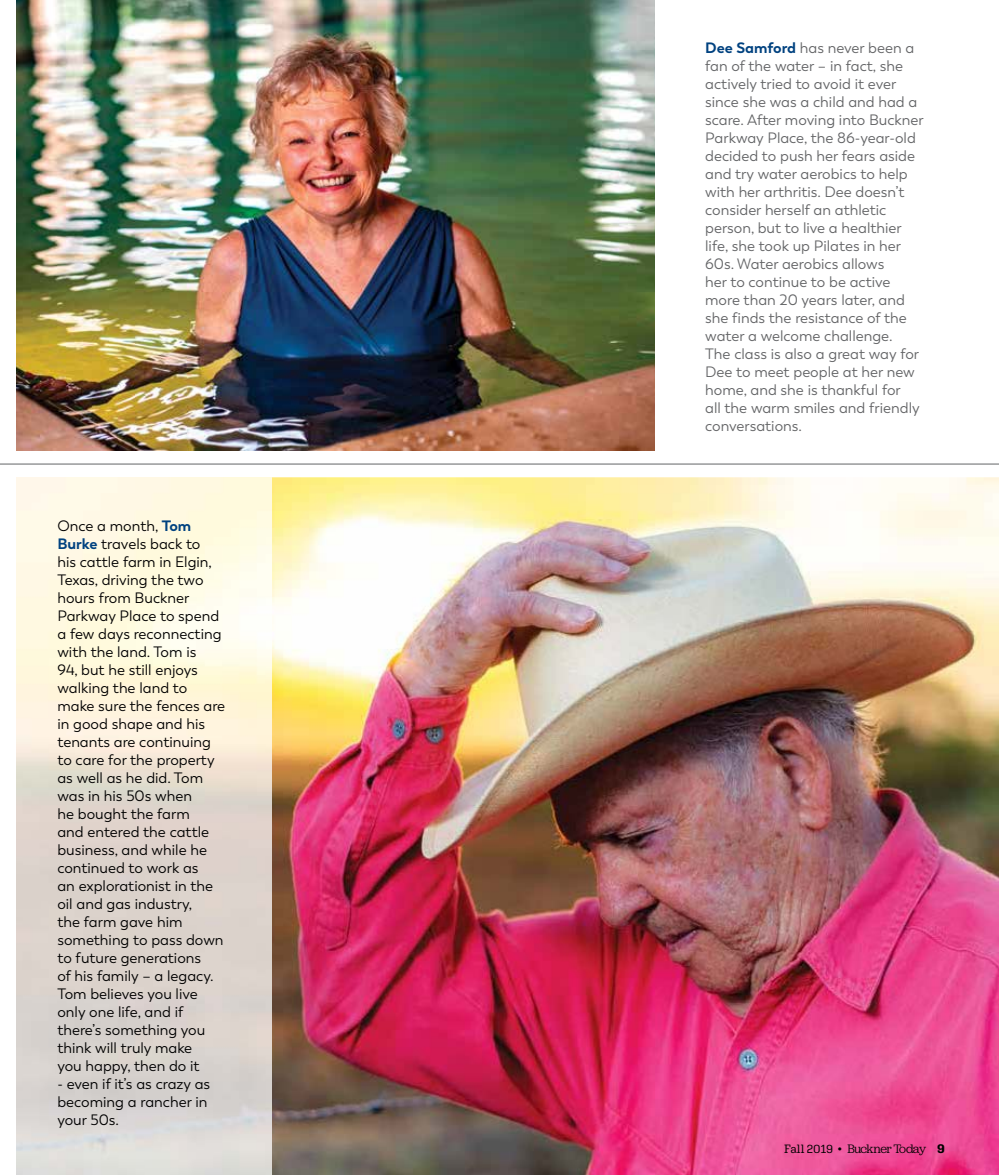
<style>
.page{position:relative;width:999px;height:1175px;background:#fff}
.page>*{position:absolute;margin:0;border:0;box-sizing:border-box;transform-origin:0 0}
.t1{font:15px/18px "Trenda";color:#000}
.t2{font:15px/18px "Trenda";color:#636466}
.t3{font:12.75px "Jubilat";letter-spacing:-.05em;color:#000}
.s1{font-weight:700;color:#004280}
.s2{font-family:"Aglet Slab";font-size:12px}
.s3{font-family:"Aglet Slab"}
.s4{font-family:"Aglet Slab";font-weight:700}
</style>
<div class="page">
<img style="left:271px;top:477px;width:728px;height:697px">
<img style="left:16px;top:0;width:638px;height:450px">
<hr style="left:0;top:463px;width:999px;height:1px;background:#636466">
<p class="t1" style="left:57px;top:516px;width:169px">Once a month, <span class="s1">Tom<br>Burke</span> travels back to<br>his cattle farm in Elgin,<br>Texas, driving the two hours from Buckner<br>Parkway Place to spend a few days reconnecting with the land. Tom is<br>94, but he still enjoys walking the land to make sure the fences are in good shape and his tenants are continuing to care for the property as well as he did. Tom was in his 50s when<br>he bought the farm<br>and entered the cattle business, and while he continued to work as<br>an explorationist in the oil and gas industry,<br>the farm gave him something to pass down to future generations<br>of his family – a legacy.<br>Tom believes you live only one life, and if there’s something you think will truly make<br>you happy, then do it</p>
<p class="t1" style="left:57px;top:1074px;width:154px">- even if it’s as crazy as becoming a rancher in your 50s.</p>
<p class="t2" style="left:705px;top:39px;width:220px"><span class="s1">Dee Samford</span> has never been a fan of the water – in fact, she actively tried to avoid it ever since she was a child and had a scare. After moving into Buckner<br>Parkway Place, the 86-year-old decided to push her fears aside and try water aerobics to help with her arthritis. Dee doesn’t consider herself an athletic person, but to live a healthier life, she took up Pilates in her<br>60s. Water aerobics allows<br>her to continue to be active more than 20 years later, and she finds the resistance of the water a welcome challenge.<br>The class is also a great way for<br>Dee to meet people at her new home, and she is thankful for<br>all the warm smiles and friendly conversations.</p>
<p class="t3" style="left:784px;top:1141px;width:162px"><span class="s2">Fall 2019</span> <span class="s3">•</span> Buckner Today <span class="s4">9</span></p>
</div>
